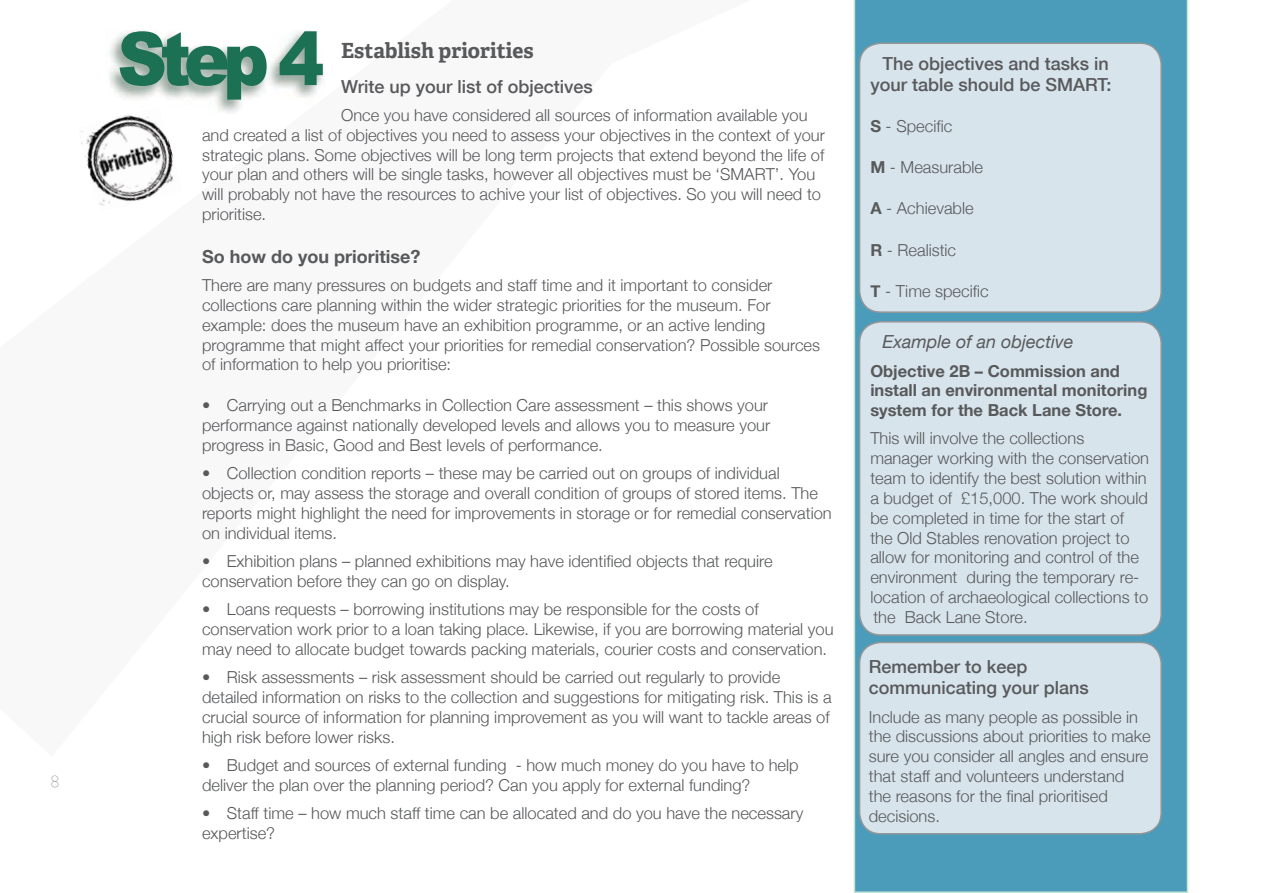
<style>
.page{position:relative;width:1263px;height:893px;background:#fff}
.page>*{position:absolute;margin:0;border:0;box-sizing:border-box;transform-origin:0 0}
.t1{font:900 73.8px "Arial";color:#1c7054;scale:.93 1}
.t2{font:700 21px "Adelle Basic";color:#58595b}
.t3{font:500 18px/21.6px "Helvetica Neue";color:#58595b;text-align:center}
.t4{font:700 18px "Helvetica Neue";color:#58595b}
.t5{font:italic 18px "Helvetica Neue";color:#58595b}
.t6{font:300 16.5px/19.8px "Helvetica Neue";color:#58595b}
.t7{font:700 16.5px/19.8px "Helvetica Neue";color:#58595b}
.t8{font:100 16.5px "St Marie";color:#58595b}
.s1{font-weight:700}
</style>
<div class="page">
<svg style="left:854px;top:0;width:334px;height:893px;fill:#4a9cba"></svg>
<div style="left:859px;top:321px;width:303px;height:315px;background:#d8e4ec"></div>
<div style="left:859px;top:43px;width:303px;height:270px;background:#d8e4ec"></div>
<img style="left:81px;top:115px;width:93px;height:91px">
<img style="left:109px;top:30px;width:214px;height:83px">
<img style="left:303px;top:97px;width:20px;height:16px">
<img style="left:130px;top:106px;width:32px;height:7px">
<div style="left:859px;top:642px;width:303px;height:192px;background:#d8e4ec"></div>
<p class="t8" style="left:51px;top:771px;width:11px">8</p>
<h1 class="t1" style="left:117px;top:5px;width:224px">Step 4</h1>
<p class="t2" style="left:341px;top:38px;width:194px">Establish priorities</p>
<p class="t3" style="left:341px;top:75px;width:253px">Write up your list of objectives</p>
<p class="t6" style="left:202px;top:104px;width:624px;text-indent:139px">Once you have considered all sources of information available you and created a list of objectives you need to assess your objectives in the context of your strategic plans. Some objectives will be long term projects that extend beyond the life of your plan and others will be single tasks, however all objectives must be ‘SMART’. You will probably not have the resources to achive your list of objectives. So you will need to prioritise.</p>
<p class="t4" style="left:202px;top:240px;width:220px">So how do you prioritise?</p>
<p class="t6" style="left:202px;top:274px;width:619px">There are many pressures on budgets and staff time and it important to consider collections care planning within the wider strategic priorities for the museum. For example: does the museum have an exhibition programme, or an active lending programme that might affect your priorities for remedial conservation? Possible sources of information to help you prioritise:</p>
<p class="t6" style="left:202px;top:395px;width:570px">• Carrying out a Benchmarks in Collection Care assessment – this shows your performance against nationally developed levels and allows you to measure your progress in Basic, Good and Best levels of performance.</p>
<p class="t6" style="left:202px;top:463px;width:631px">• Collection condition reports – these may be carried out on groups of individual objects or, may assess the storage and overall condition of groups of stored items. The reports might highlight the need for improvements in storage or for remedial conservation on individual items.</p>
<p class="t6" style="left:202px;top:550px;width:572px">• Exhibition plans – planned exhibitions may have identified objects that require conservation before they can go on display.</p>
<p class="t6" style="left:202px;top:598px;width:633px">• Loans requests – borrowing institutions may be responsible for the costs of conservation work prior to a loan taking place. Likewise, if you are borrowing material you may need to allocate budget towards packing materials, courier costs and conservation.</p>
<p class="t6" style="left:202px;top:666px;width:631px">• Risk assessments – risk assessment should be carried out regularly to provide detailed information on risks to the collection and suggestions for mitigating risk. This is a crucial source of information for planning improvement as you will want to tackle areas of high risk before lower risks.</p>
<p class="t6" style="left:202px;top:754px;width:598px">• Budget and sources of external funding - how much money do you have to help deliver the plan over the planning period? Can you apply for external funding?</p>
<p class="t6" style="left:202px;top:802px;width:603px">• Staff time – how much staff time can be allocated and do you have the necessary expertise?</p>
<p class="t3" style="left:870px;top:52px;width:243px">The objectives and tasks in your table should be SMART:</p>
<p class="t6" style="left:870px;top:116px;width:83px"><span class="s1">S</span> - Specific</p>
<p class="t6" style="left:870px;top:157px;width:114px"><span class="s1">M</span> - Measurable</p>
<p class="t6" style="left:870px;top:198px;width:105px"><span class="s1">A</span> - Achievable</p>
<p class="t6" style="left:870px;top:239px;width:87px"><span class="s1">R</span> - Realistic</p>
<p class="t6" style="left:870px;top:280px;width:120px"><span class="s1">T</span> - Time specific</p>
<p class="t5" style="left:882px;top:327px;width:193px">Example of an objective</p>
<p class="t7" style="left:870px;top:360px;width:279px">Objective 2B – Commission and install an environmental monitoring system for the Back Lane Store.</p>
<p class="t6" style="left:870px;top:428px;width:280px">This will involve the collections manager working with the conservation team to identify the best solution within a budget of £15,000. The work should be completed in time for the start of the Old Stables renovation project to allow for monitoring and control of the environment during the temporary re&shy;location of archaeological collections to the Back Lane Store.</p>
<p class="t3" style="left:869px;top:655px;width:222px;text-align:left">Remember to keep communicating your plans</p>
<p class="t6" style="left:869px;top:706px;width:283px">Include as many people as possible in the discussions about priorities to make sure you consider all angles and ensure that staff and volunteers understand the reasons for the final prioritised decisions.</p>
</div>
